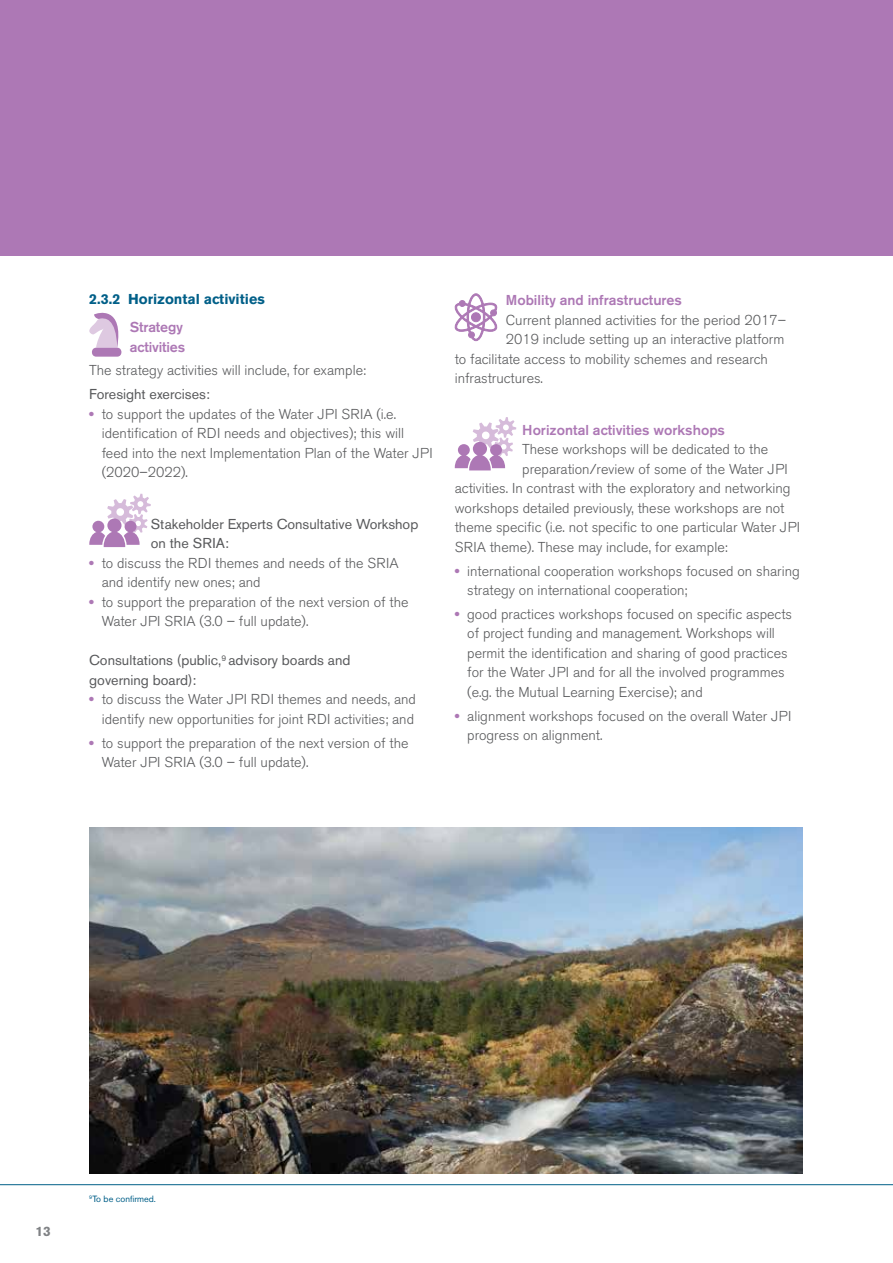
<style>
.page{position:relative;width:893px;height:1263px;background:#fff}
.page>*{position:absolute;margin:0;border:0;box-sizing:border-box;transform-origin:0 0}
.t1{font:300 14.25px/19.5px "Akzidenz Grotesk BE";color:#58595b}
.t2{font:14.25px/19.5px "Akzidenz Grotesk BE";color:#58595b}
.t3{font:500 14.25px/19.5px "Akzidenz Grotesk BE";color:#ad78b5}
.t4{font:700 14.25px "Akzidenz Grotesk BE";color:#005f88}
.t5{font:700 13.5px "Akzidenz Grotesk BE";color:#808285}
.t6{font:9px "Akzidenz Grotesk BE";color:#005f88}
.s1{font-weight:700;color:#ad78b5}
</style>
<div class="page">
<hr style="left:0;top:1184px;width:893px;height:1px;background:#005f88">
<div style="left:0;top:0;width:893px;height:255px;background:#ad78b5"></div>
<svg style="left:89px;top:312px;width:33px;height:45px"></svg>
<svg style="left:89px;top:494px;width:62px;height:53px"></svg>
<svg style="left:454px;top:293px;width:44px;height:48px"></svg>
<div style="left:471px;top:313px;width:9px;height:9px;background:#ad78b5;border-radius:50%"></div>
<div style="left:471px;top:312px;width:10px;height:10px;border:1px solid #ad78b5;border-radius:50%"></div>
<svg style="left:455px;top:417px;width:61px;height:53px"></svg>
<img style="left:89px;top:827px;width:713px;height:347px">
<p class="t4" style="left:89px;top:291px;width:177px">2.3.2 Horizontal activities</p>
<p class="t3" style="left:130px;top:317px;width:57px">Strategy activities</p>
<p class="t1" style="left:89px;top:361px;width:278px">The strategy activities will include, for example:</p>
<p class="t2" style="left:89px;top:384px;width:122px">Foresight exercises:</p>
<p class="t1" style="left:102px;top:404px;width:332px;text-indent:-12px"><span class="s1">•</span> to support the updates of the Water JPI SRIA (i.e. identification of RDI needs and objectives); this will feed into the next Implementation Plan of the Water JPI (2020–2022).</p>
<p class="t2" style="left:151px;top:514px;width:269px">Stakeholder Experts Consultative Workshop on the SRIA:</p>
<p class="t1" style="left:102px;top:553px;width:298px;text-indent:-12px"><span class="s1">•</span> to discuss the RDI themes and needs of the SRIA and identify new ones; and</p>
<p class="t1" style="left:102px;top:592px;width:308px;text-indent:-12px"><span class="s1">•</span> to support the preparation of the next version of the<br>Water JPI SRIA (3.0 – full update).</p>
<p class="t2" style="left:89px;top:651px;width:263px">Consultations (public,<sup>9</sup> advisory boards and governing board):</p>
<p class="t1" style="left:89px;top:690px;width:328px;text-align:right"><span class="s1">•</span> to discuss the Water JPI RDI themes and needs, and identify new opportunities for joint RDI activities; and</p>
<p class="t1" style="left:102px;top:733px;width:308px;text-indent:-12px"><span class="s1">•</span> to support the preparation of the next version of the<br>Water JPI SRIA (3.0 – full update).</p>
<p class="t3" style="left:506px;top:290px;width:178px">Mobility and infrastructures</p>
<p class="t1" style="left:506px;top:310px;width:282px">Current planned activities for the period 2017–</p>
<p class="t1" style="left:506px;top:330px;width:280px">2019 include setting up an interactive platform</p>
<p class="t1" style="left:455px;top:349px;width:314px">to facilitate access to mobility schemes and research</p>
<p class="t1" style="left:455px;top:369px;width:90px">infrastructures.</p>
<p class="t3" style="left:522px;top:420px;width:204px">Horizontal activities workshops</p>
<p class="t1" style="left:522px;top:440px;width:247px">These workshops will be dedicated to the</p>
<p class="t1" style="left:522px;top:460px;width:267px">preparation/review of some of the Water JPI</p>
<p class="t1" style="left:455px;top:479px;width:337px">activities. In contrast with the exploratory and networking</p>
<p class="t1" style="left:455px;top:499px;width:331px">workshops detailed previously, these workshops are not</p>
<p class="t1" style="left:455px;top:518px;width:347px">theme specific (i.e. not specific to one particular Water JPI</p>
<p class="t1" style="left:455px;top:537px;width:274px">SRIA theme). These may include, for example:</p>
<p class="t1" style="left:467px;top:561px;width:334px;text-indent:-12px"><span class="s1">•</span> international cooperation workshops focused on sharing strategy on international cooperation;</p>
<p class="t1" style="left:467px;top:604px;width:326px;text-indent:-12px"><span class="s1">•</span> good practices workshops focused on specific aspects of project funding and management. Workshops will permit the identification and sharing of good practices for the Water JPI and for all the involved programmes (e.g. the Mutual Learning Exercise); and</p>
<p class="t1" style="left:467px;top:706px;width:325px;text-indent:-12px"><span class="s1">•</span> alignment workshops focused on the overall Water JPI progress on alignment.</p>
<p class="t5" style="left:35px;top:1224px;width:17px">13</p>
<p class="t6" style="left:89px;top:1193px;width:68px"><sup>9</sup>To be confirmed.</p>
</div>
